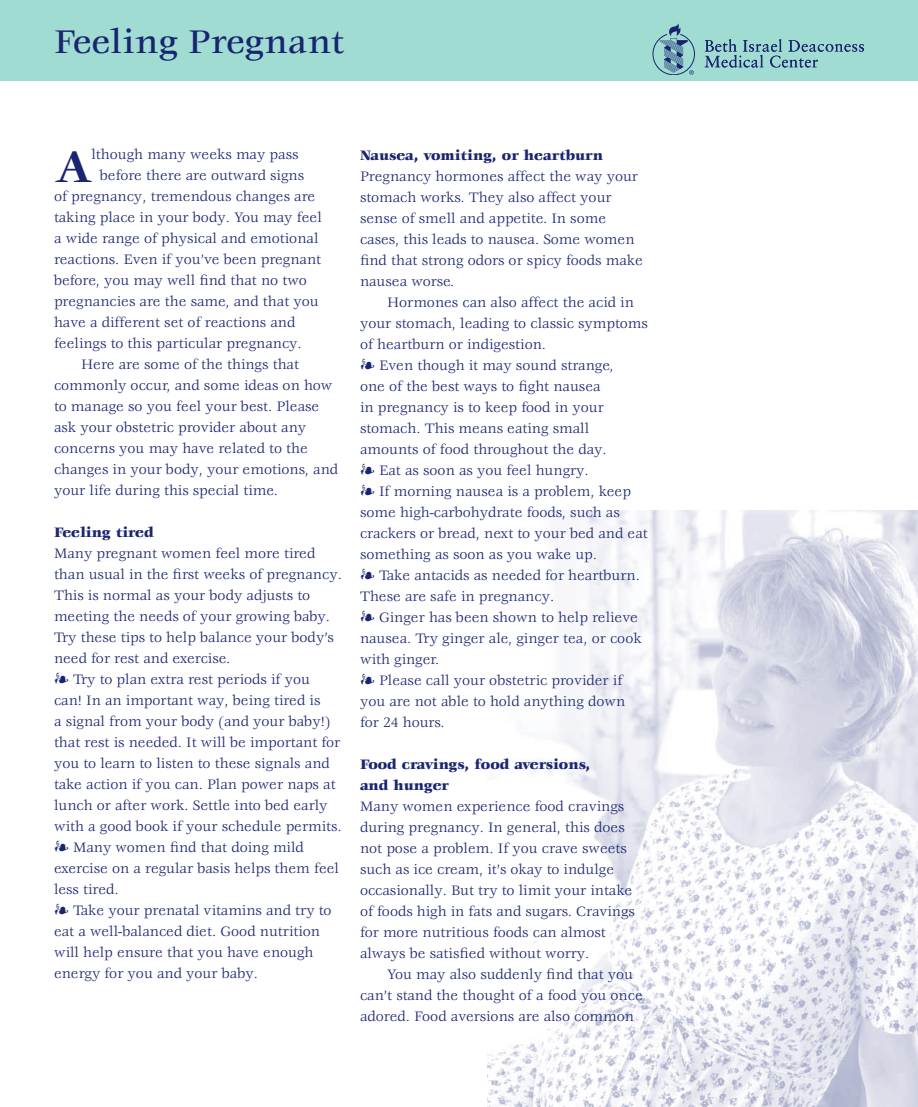
<style>
.page{position:relative;width:918px;height:1107px;background:#fff}
.page>*{position:absolute;margin:0;border:0;box-sizing:border-box;transform-origin:0 0}
.t1{font:700 48px "Veljovic";color:#192570}
.t2{font:500 36px "Veljovic";color:#192570}
.t3{font:15px/21px "Veljovic";color:#192570}
.t4{font:900 15px/21px "Veljovic";color:#192570}
</style>
<div class="page">
<img style="left:488px;top:510px;width:430px;height:597px">
<div style="left:0;top:0;width:918px;height:81px;background:#a0dcd2"></div>
<svg style="left:705px;top:39px;width:159px;height:29px"></svg>
<svg style="left:653px;top:23px;width:42px;height:52px"></svg>
<h2 class="t2" style="left:54px;top:22px;width:292px">Feeling Pregnant</h2>
<h1 class="t1" style="left:54px;top:140px;width:41px">A</h1>
<p class="t3" style="left:92px;top:145px;width:208px">lthough many weeks may pass</p>
<p class="t3" style="left:100px;top:166px;width:206px">before there are outward signs</p>
<p class="t3" style="left:54px;top:187px;width:263px">of pregnancy, tremendous changes are</p>
<p class="t3" style="left:54px;top:208px;width:269px">taking place in your body. You may feel</p>
<p class="t3" style="left:54px;top:229px;width:266px">a wide range of physical and emotional</p>
<p class="t3" style="left:54px;top:250px;width:269px">reactions. Even if you’ve been pregnant</p>
<p class="t3" style="left:54px;top:271px;width:254px">before, you may well find that no two</p>
<p class="t3" style="left:54px;top:292px;width:266px">pregnancies are the same, and that you</p>
<p class="t3" style="left:54px;top:313px;width:243px">have a different set of reactions and</p>
<p class="t3" style="left:54px;top:334px;width:249px">feelings to this particular pregnancy.</p>
<p class="t3" style="left:81px;top:355px;width:220px">Here are some of the things that</p>
<p class="t3" style="left:54px;top:376px;width:280px">commonly occur, and some ideas on how</p>
<p class="t3" style="left:54px;top:397px;width:267px">to manage so you feel your best. Please</p>
<p class="t3" style="left:54px;top:418px;width:254px">ask your obstetric provider about any</p>
<p class="t3" style="left:54px;top:439px;width:255px">concerns you may have related to the</p>
<p class="t3" style="left:54px;top:460px;width:286px">changes in your body, your emotions, and</p>
<p class="t3" style="left:54px;top:481px;width:225px">your life during this special time.</p>
<p class="t4" style="left:54px;top:523px;width:101px">Feeling tired</p>
<p class="t3" style="left:54px;top:544px;width:263px">Many pregnant women feel more tired</p>
<p class="t3" style="left:54px;top:565px;width:289px">than usual in the first weeks of pregnancy.</p>
<p class="t3" style="left:54px;top:586px;width:258px">This is normal as your body adjusts to</p>
<p class="t3" style="left:54px;top:607px;width:278px">meeting the needs of your growing baby.</p>
<p class="t3" style="left:54px;top:628px;width:281px">Try these tips to help balance your body’s</p>
<p class="t3" style="left:54px;top:649px;width:178px">need for rest and exercise.</p>
<p class="t3" style="left:73px;top:670px;width:239px">Try to plan extra rest periods if you</p>
<p class="t3" style="left:54px;top:691px;width:268px">can! In an important way, being tired is</p>
<p class="t3" style="left:54px;top:712px;width:278px">a signal from your body (and your baby!)</p>
<p class="t3" style="left:54px;top:733px;width:288px">that rest is needed. It will be important for</p>
<p class="t3" style="left:54px;top:754px;width:277px">you to learn to listen to these signals and</p>
<p class="t3" style="left:54px;top:775px;width:283px">take action if you can. Plan power naps at</p>
<p class="t3" style="left:54px;top:796px;width:275px">lunch or after work. Settle into bed early</p>
<p class="t3" style="left:54px;top:817px;width:289px">with a good book if your schedule permits.</p>
<p class="t3" style="left:73px;top:838px;width:232px">Many women find that doing mild</p>
<p class="t3" style="left:54px;top:859px;width:287px">exercise on a regular basis helps them feel</p>
<p class="t3" style="left:54px;top:880px;width:66px">less tired.</p>
<p class="t3" style="left:73px;top:901px;width:260px">Take your prenatal vitamins and try to</p>
<p class="t3" style="left:54px;top:922px;width:268px">eat a well-balanced diet. Good nutrition</p>
<p class="t3" style="left:54px;top:943px;width:261px">will help ensure that you have enough</p>
<p class="t3" style="left:54px;top:964px;width:205px">energy for you and your baby.</p>
<p class="t4" style="left:360px;top:146px;width:245px">Nausea, vomiting, or heartburn</p>
<p class="t3" style="left:360px;top:167px;width:284px">Pregnancy hormones affect the way your stomach works. They also affect your sense of smell and appetite. In some cases, this leads to nausea. Some women find that strong odors or spicy foods make nausea worse.</p>
<p class="t3" style="left:387px;top:293px;width:248px">Hormones can also affect the acid in</p>
<p class="t3" style="left:360px;top:314px;width:289px">your stomach, leading to classic symptoms</p>
<p class="t3" style="left:360px;top:335px;width:188px">of heartburn or indigestion.</p>
<p class="t3" style="left:379px;top:356px;width:236px">Even though it may sound strange,</p>
<p class="t3" style="left:360px;top:377px;width:242px">one of the best ways to fight nausea</p>
<p class="t3" style="left:360px;top:398px;width:245px">in pregnancy is to keep food in your</p>
<p class="t3" style="left:360px;top:419px;width:231px">stomach. This means eating small</p>
<p class="t3" style="left:360px;top:440px;width:248px">amounts of food throughout the day.</p>
<p class="t3" style="left:379px;top:461px;width:211px">Eat as soon as you feel hungry.</p>
<p class="t3" style="left:379px;top:482px;width:253px">If morning nausea is a problem, keep</p>
<p class="t3" style="left:360px;top:503px;width:261px">some high-carbohydrate foods, such as</p>
<p class="t3" style="left:360px;top:524px;width:289px">crackers or bread, next to your bed and eat</p>
<p class="t3" style="left:360px;top:545px;width:239px">something as soon as you wake up.</p>
<p class="t3" style="left:379px;top:566px;width:262px">Take antacids as needed for heartburn.</p>
<p class="t3" style="left:360px;top:587px;width:196px">These are safe in pregnancy.</p>
<p class="t3" style="left:379px;top:608px;width:260px">Ginger has been shown to help relieve</p>
<p class="t3" style="left:360px;top:629px;width:283px">nausea. Try ginger ale, ginger tea, or cook</p>
<p class="t3" style="left:360px;top:650px;width:81px">with ginger.</p>
<p class="t3" style="left:379px;top:671px;width:245px">Please call your obstetric provider if</p>
<p class="t3" style="left:360px;top:692px;width:267px">you are not able to hold anything down</p>
<p class="t3" style="left:360px;top:713px;width:86px">for 24 hours.</p>
<p class="t4" style="left:360px;top:755px;width:232px">Food cravings, food aversions, and hunger</p>
<p class="t3" style="left:360px;top:797px;width:277px">Many women experience food cravings during pregnancy. In general, this does not pose a problem. If you crave sweets such as ice cream, it’s okay to indulge occasionally. But try to limit your intake of foods high in fats and sugars. Cravings for more nutritious foods can almost always be satisfied without worry.</p>
<p class="t3" style="left:360px;top:965px;width:284px;text-indent:27px">You may also suddenly find that you can’t stand the thought of a food you once adored. Food aversions are also common</p>
</div>
